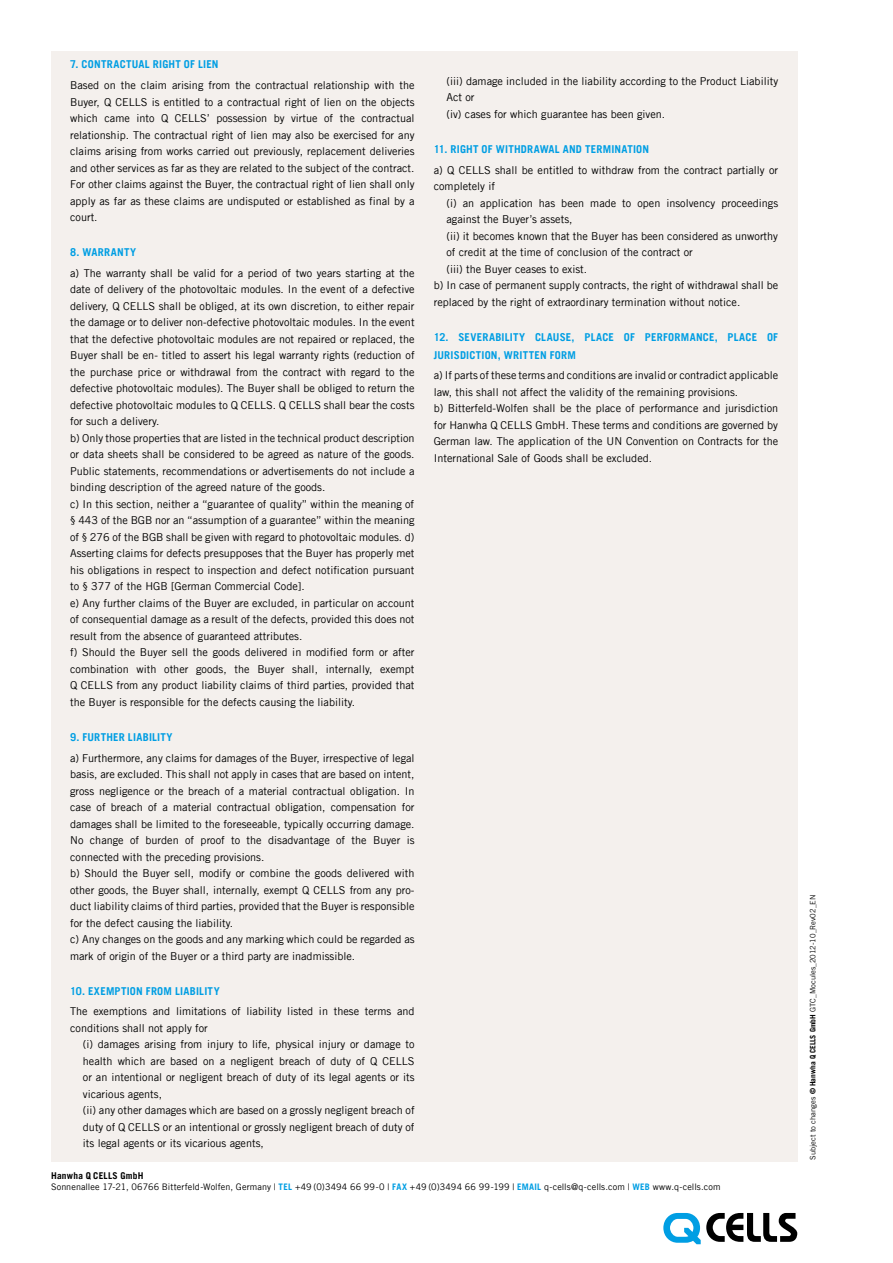
<style>
.page{position:relative;width:893px;height:1263px;background:#fff}
.page>*{position:absolute;margin:0;border:0;box-sizing:border-box;transform-origin:0 0}
.t1{font:10.8px/16.5px "Trade Gothic LT";color:#000}
.t2{font:700 10.8px/18px "Trade Gothic LT";letter-spacing:.025em;color:#009ee3}
.t3{font:700 9.3px "Trade Gothic LT";letter-spacing:.025em;color:#000}
.t4{font:9px "Trade Gothic LT";letter-spacing:.005em;color:#000}
.t5{font:7.5px "Trade Gothic LT";color:#000}
.s1{font-weight:700;color:#009ee3}
.s2{font-weight:700}
</style>
<div class="page">
<svg style="left:663px;top:1213px;width:134px;height:31px"></svg>
<div style="left:51px;top:51px;width:746px;height:1110px;background:#f4f0ed"></div>
<p class="t2" style="left:70px;top:55px;width:150px">7. CONTRACTUAL RIGHT OF LIEN</p>
<p class="t1" style="left:70px;top:77px;width:346px;text-align:justify">Based on the claim arising from the contractual relationship with the Buyer, Q CELLS is entitled to a contractual right of lien on the objects which came into Q CELLS’ possession by virtue of the contractual relationship. The contractual right of lien may also be exercised for any claims arising from works carried out previously, replacement deliveries and other services as far as they are related to the subject of the contract.<br>For other claims against the Buyer, the contractual right of lien shall only apply as far as these claims are undisputed or established as final by a court.</p>
<p class="t2" style="left:70px;top:243px;width:67px">8. WARRaNTY</p>
<p class="t1" style="left:70px;top:265px;width:346px">a) The warranty shall be valid for a period of two years starting at the date of delivery of the photovoltaic modules. In the event of a defective delivery, Q CELLS shall be obliged, at its own discretion, to either repair the damage or to deliver non-defective photovoltaic modules. In the event that the defective photovoltaic modules are not repaired or replaced, the Buyer shall be en- titled to assert his legal warranty rights (reduction of the purchase price or withdrawal from the contract with regard to the defective photovoltaic modules). The Buyer shall be obliged to return the defective photovoltaic modules to Q CELLS. Q CELLS shall bear the costs for such a delivery.<br>b) Only those properties that are listed in the technical product description or data sheets shall be considered to be agreed as nature of the goods.<br>Public statements, recommendations or advertisements do not include a binding description of the agreed nature of the goods.<br>c) In this section, neither a “guarantee of quality” within the meaning of § 443 of the BGB nor an “assumption of a guarantee” within the meaning of § 276 of the BGB shall be given with regard to photovoltaic modules. d)<br>Asserting claims for defects presupposes that the Buyer has properly met his obligations in respect to inspection and defect notification pursuant to § 377 of the HGB [German Commercial Code].<br>e) Any further claims of the Buyer are excluded, in particular on account of consequential damage as a result of the defects, provided this does not result from the absence of guaranteed attributes.<br>f) Should the Buyer sell the goods delivered in modified form or after combination with other goods, the Buyer shall, internally, exempt Q CELLS from any product liability claims of third parties, provided that the Buyer is responsible for the defects causing the liability.</p>
<p class="t2" style="left:70px;top:728px;width:104px">9. FURTHER LIABILITY</p>
<p class="t1" style="left:70px;top:749px;width:346px">a) Furthermore, any claims for damages of the Buyer, irrespective of legal basis, are excluded. This shall not apply in cases that are based on intent, gross negligence or the breach of a material contractual obligation. In case of breach of a material contractual obligation, compensation for damages shall be limited to the foreseeable, typically occurring damage.<br>No change of burden of proof to the disadvantage of the Buyer is connected with the preceding provisions.<br>b) Should the Buyer sell, modify or combine the goods delivered with other goods, the Buyer shall, internally, exempt Q CELLS from any pro&shy;duct liability claims of third parties, provided that the Buyer is responsible for the defect causing the liability.<br>c) Any changes on the goods and any marking which could be regarded as mark of origin of the Buyer or a third party are inadmissible.</p>
<p class="t2" style="left:70px;top:982px;width:151px">10. EXEMPTION FROM LIABILITY</p>
<p class="t1" style="left:70px;top:1003px;width:346px">The exemptions and limitations of liability listed in these terms and conditions shall not apply for</p>
<p class="t1" style="left:83px;top:1036px;width:333px">(i) damages arising from injury to life, physical injury or damage to health which are based on a negligent breach of duty of Q CELLS or an intentional or negligent breach of duty of its legal agents or its vicarious agents,<br>(ii) any other damages which are based on a grossly negligent breach of duty of Q CELLS or an intentional or grossly negligent breach of duty of its legal agents or its vicarious agents,</p>
<p class="t1" style="left:446px;top:73px;width:333px">(iii) damage included in the liability according to the Product Liability<br>Act or<br>(iv) cases for which guarantee has been given.</p>
<p class="t2" style="left:434px;top:140px;width:217px">11. RIGHT OF WITHDRAWAL AND TERMINATION</p>
<p class="t1" style="left:434px;top:161px;width:346px">a) Q CELLS shall be entitled to withdraw from the contract partially or completely if</p>
<p class="t1" style="left:446px;top:194px;width:333px">(i) an application has been made to open insolvency proceedings</p>
<p class="t1" style="left:446px;top:211px;width:128px">against the Buyer’s assets,</p>
<p class="t1" style="left:446px;top:227px;width:333px">(ii) it becomes known that the Buyer has been considered as unworthy</p>
<p class="t1" style="left:446px;top:244px;width:248px">of credit at the time of conclusion of the contract or</p>
<p class="t1" style="left:446px;top:260px;width:142px">(iii) the Buyer ceases to exist.</p>
<p class="t1" style="left:434px;top:277px;width:346px">b) In case of permanent supply contracts, the right of withdrawal shall be</p>
<p class="t1" style="left:434px;top:293px;width:308px">replaced by the right of extraordinary termination without notice.</p>
<p class="t2" style="left:434px;top:328px;width:346px">12. SEVERABILITY CLAUSE, PLACE OF PERFORMANCE, PLACE OF<br>JURISDICTION, WRITTEN FORM</p>
<p class="t1" style="left:434px;top:367px;width:346px">a) If parts of these terms and conditions are invalid or contradict applicable law, this shall not affect the validity of the remaining provisions.<br>b) Bitterfeld-Wolfen shall be the place of performance and jurisdiction for Hanwha Q CELLS GmbH. These terms and conditions are governed by German law. The application of the UN Convention on Contracts for the International Sale of Goods shall be excluded.</p>
<p class="t3" style="left:51px;top:1170px;width:94px">Hanwha Q CELLS GmbH</p>
<p class="t4" style="left:51px;top:1181px;width:671px">Sonnenallee 17-21, 06766 Bitterfeld-Wolfen, Germany | <span class="s1">TEL</span> +49 (0)3494 66 99-0 | <span class="s1">FAX</span> +49 (0)3494 66 99-199 | <span class="s1">EMAIL</span> q-cells@q-cells.com | <span class="s1">WEB</span> www.q-cells.com</p>
<p class="t5" style="left:808px;top:1160px;width:267px;rotate:-90deg">Subject to changes <span class="s2">© Hanwha Q CELLS GmbH</span> GTC_Mocules_2012-10_Rev02_EN</p>
</div>
